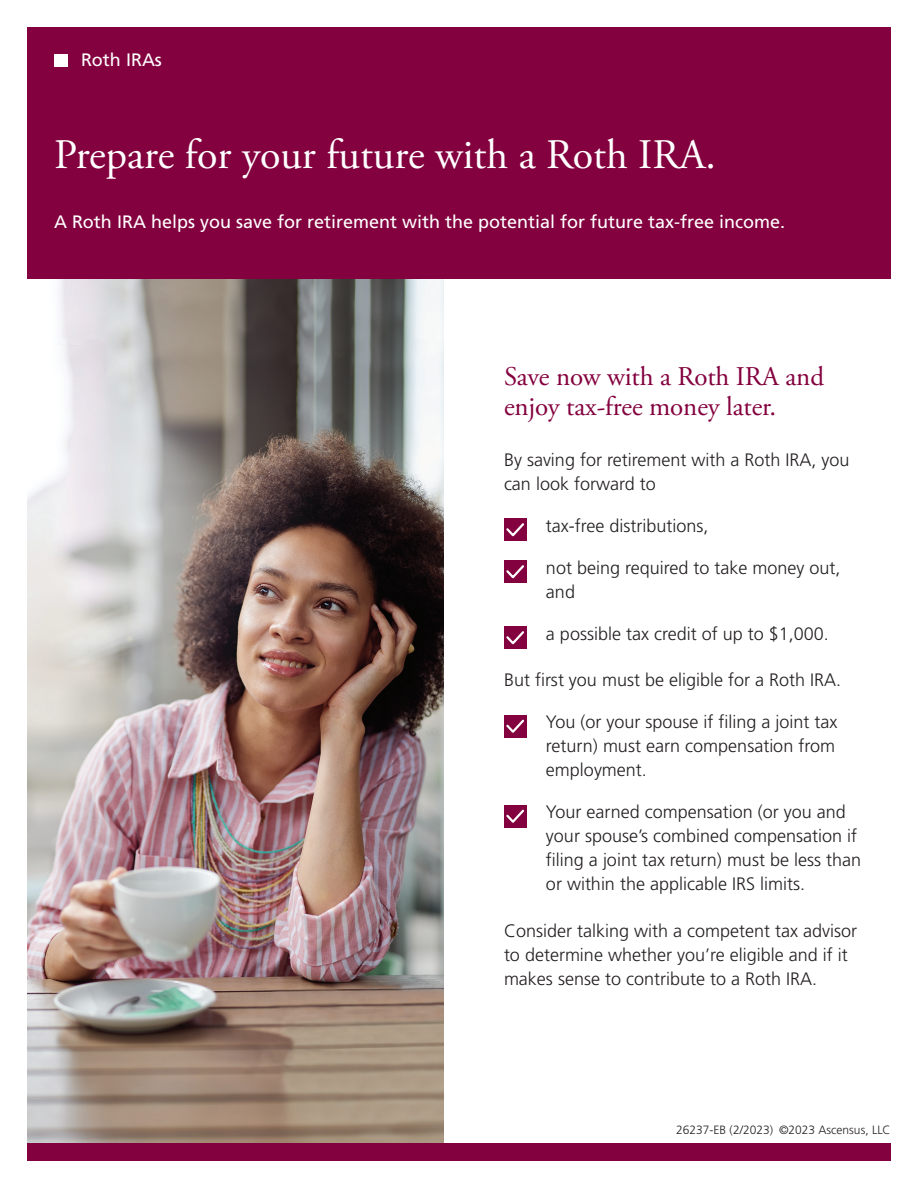
<style>
.page{position:relative;width:918px;height:1188px;background:#fff}
.page>*{position:absolute;margin:0;border:0;box-sizing:border-box;transform-origin:0 0}
.t1{font:42px "Adobe Garamond Pro";color:#fff}
.t2{font:27px/30px "Adobe Garamond Pro";letter-spacing:-.005em;color:#83013e}
.t3{font:300 18px/24px "Frutiger LT Std";color:#231f20}
.t4{font:18px "Frutiger LT Std";color:#fff}
.t5{font:300 12px "Frutiger LT Std";color:#231f20}
</style>
<div class="page">
<img style="left:27px;top:279px;width:417px;height:864px">
<div style="left:27px;top:1143px;width:864px;height:18px;background:#83013e"></div>
<div style="left:27px;top:27px;width:864px;height:252px;background:#83013e"></div>
<div style="left:504px;top:518px;width:22px;height:23px;background:#83013e"></div>
<svg style="left:506px;top:523px;width:18px;height:14px"></svg>
<div style="left:504px;top:560px;width:22px;height:23px;background:#83013e"></div>
<svg style="left:506px;top:565px;width:18px;height:14px"></svg>
<div style="left:504px;top:626px;width:22px;height:23px;background:#83013e"></div>
<svg style="left:506px;top:631px;width:18px;height:14px"></svg>
<div style="left:504px;top:715px;width:22px;height:22px;background:#83013e"></div>
<svg style="left:506px;top:719px;width:18px;height:14px"></svg>
<div style="left:504px;top:805px;width:22px;height:22px;background:#83013e"></div>
<svg style="left:506px;top:809px;width:18px;height:14px"></svg>
<div style="left:54px;top:54px;width:14px;height:12px;background:#fff"></div>
<p class="t4" style="left:81px;top:49px;width:82px">Roth IRAs</p>
<h1 class="t1" style="left:54px;top:129px;width:664px">Prepare for your future with a Roth IRA.</h1>
<p class="t4" style="left:54px;top:211px;width:733px">A Roth IRA helps you save for retirement with the potential for future tax-free income.</p>
<h2 class="t2" style="left:504px;top:362px;width:322px">Save now with a Roth IRA and enjoy tax-free money later.</h2>
<p class="t3" style="left:504px;top:448px;width:347px">By saving for retirement with a Roth IRA, you can look forward to</p>
<p class="t3" style="left:546px;top:514px;width:164px">tax-free distributions,</p>
<p class="t3" style="left:546px;top:556px;width:296px">not being required to take money out, and</p>
<p class="t3" style="left:546px;top:622px;width:284px">a possible tax credit of up to $1,000.</p>
<p class="t3" style="left:504px;top:669px;width:339px">But first you must be eligible for a Roth IRA.</p>
<p class="t3" style="left:546px;top:711px;width:293px">You (or your spouse if filing a joint tax return) must earn compensation from employment.</p>
<p class="t3" style="left:546px;top:801px;width:317px">Your earned compensation (or you and your spouse’s combined compensation if filing a joint tax return) must be less than or within the applicable IRS limits.</p>
<p class="t3" style="left:504px;top:919px;width:355px">Consider talking with a competent tax advisor to determine whether you’re eligible and if it makes sense to contribute to a Roth IRA.</p>
<p class="t5" style="left:676px;top:1123px;width:216px">26237-EB (2/2023) ©2023 Ascensus, LLC</p>
</div>
